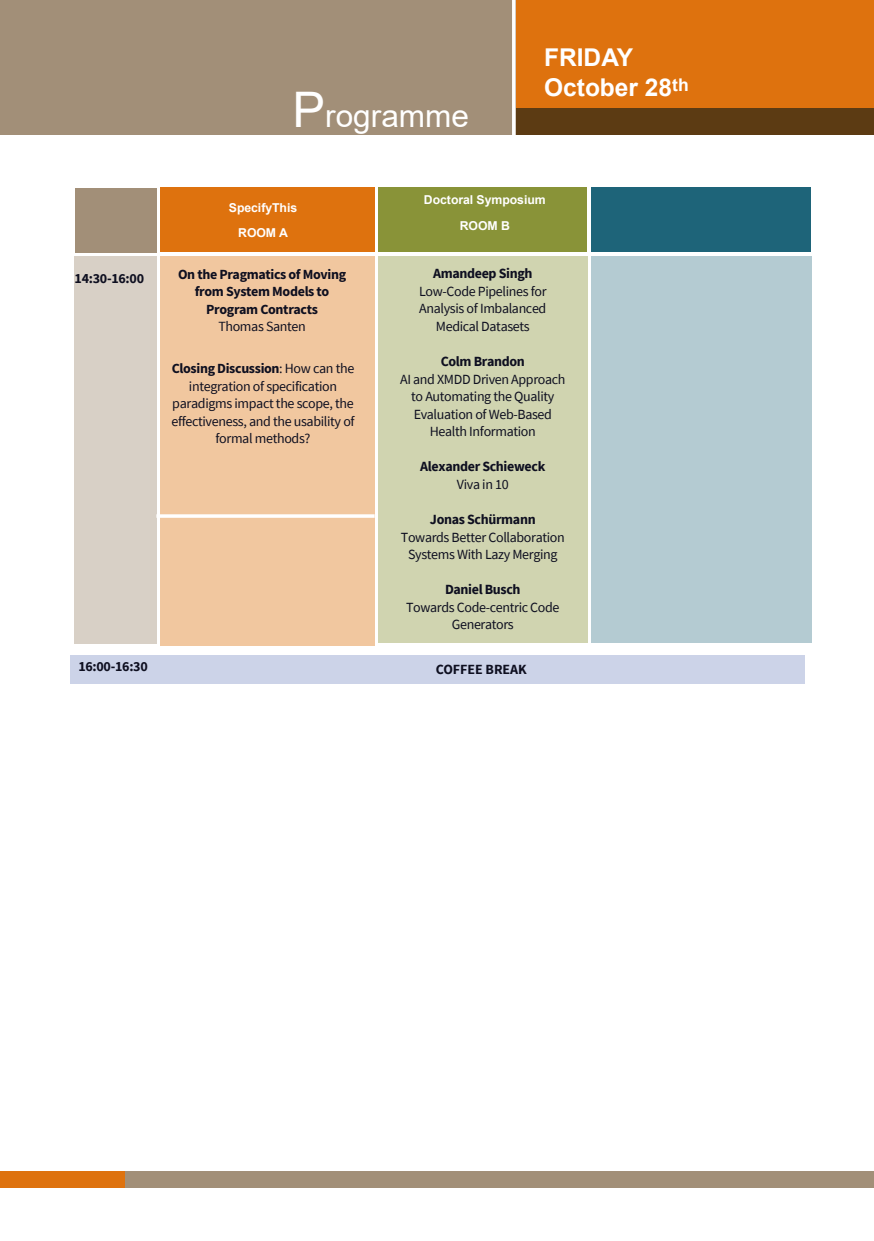
<style>
.page{position:relative;width:874px;height:1241px;background:#fff}
.page>*{position:absolute;margin:0;border:0;box-sizing:border-box;transform-origin:0 0}
.t1{font:31.5px "Arial";color:#fff}
.t2{font:700 24.5px/29.4px "Arial";color:#fff}
.t3{font:14px/17.5px "Source Sans Pro";letter-spacing:-.025em;color:#0e0f20;text-align:center}
.t4{font:700 14px/17.5px "Source Sans Pro";letter-spacing:-.025em;color:#0e0f20;text-align:center}
.t5{font:700 14px "Source Sans Pro";letter-spacing:-.005em;color:#0e0f20}
.t6{font:700 12.25px/25.2px "Arial";letter-spacing:-.005em;color:#fff;text-align:center}
.s1{font-size:49px}
.s2{font-weight:700}
</style>
<div class="page">
<div style="left:0;top:1171px;width:873px;height:17px;background:#a28f78"></div>
<div style="left:0;top:1171px;width:124px;height:17px;background:#de720e"></div>
<div style="left:0;top:0;width:546px;height:135px;background:#a28f78"></div>
<div style="left:516px;top:0;width:357px;height:108px;background:#de720e"></div>
<div style="left:516px;top:108px;width:357px;height:27px;background:#5c3b13"></div>
<div style="left:160px;top:187px;width:214px;height:65px;background:#de720e"></div>
<div style="left:378px;top:187px;width:209px;height:65px;background:#899338"></div>
<div style="left:590px;top:187px;width:220px;height:65px;background:#1e6479"></div>
<div style="left:160px;top:256px;width:214px;height:389px;background:#f1c79f"></div>
<div style="left:377px;top:256px;width:210px;height:386px;background:#d0d4b0"></div>
<div style="left:591px;top:256px;width:220px;height:386px;background:#b4cbd2"></div>
<div style="left:69px;top:655px;width:735px;height:29px;background:#ccd3e8"></div>
<div style="left:75px;top:188px;width:82px;height:64px;background:#a28f78"></div>
<div style="left:74px;top:256px;width:82px;height:388px;background:#d8d0c6"></div>
<hr style="left:512px;top:0;width:3px;height:137px;background:#fff">
<hr style="left:156px;top:515px;width:218px;height:2px;background:#fff">
<p class="t4" style="left:75px;top:270px;width:71px">14:30-16:00</p>
<p class="t4" style="left:78px;top:657px;width:71px">16:00-16:30</p>
<h1 class="t1" style="left:292px;top:94px;width:178px"><span class="s1">P</span>rogramme</h1>
<h2 class="t2" style="left:544px;top:43px;width:146px">FRIDAY<br>October 28<sup>th</sup></h2>
<p class="t6" style="left:229px;top:195px;width:70px">SpecifyThis<br>ROOM A</p>
<p class="t4" style="left:178px;top:265px;width:170px">On the Pragmatics of Moving from System Models to<br>Program Contracts</p>
<p class="t3" style="left:218px;top:318px;width:89px">Thomas Santen</p>
<p class="t3" style="left:171px;top:360px;width:185px"><span class="s2">Closing Discussion</span>: How can the integration of specification paradigms impact the scope, the effectiveness, and the usability of formal methods?</p>
<p class="t6" style="left:423px;top:188px;width:123px">Doctoral Symposium<br>ROOM B</p>
<p class="t4" style="left:433px;top:264px;width:101px">Amandeep Singh</p>
<p class="t3" style="left:419px;top:282px;width:129px">Low-Code Pipelines for<br>Analysis of Imbalanced<br>Medical Datasets</p>
<p class="t4" style="left:440px;top:352px;width:86px">Colm Brandon</p>
<p class="t3" style="left:400px;top:370px;width:167px">AI and XMDD Driven Approach to Automating the Quality<br>Evaluation of Web-Based<br>Health Information</p>
<p class="t4" style="left:420px;top:457px;width:126px">Alexander Schieweck</p>
<p class="t3" style="left:456px;top:475px;width:53px">Viva in 10</p>
<p class="t4" style="left:430px;top:510px;width:107px">Jonas Schürmann</p>
<p class="t3" style="left:400px;top:528px;width:165px">Towards Better Collaboration<br>Systems With Lazy Merging</p>
<p class="t4" style="left:445px;top:580px;width:77px">Daniel Busch</p>
<p class="t3" style="left:406px;top:598px;width:155px">Towards Code-centric Code<br>Generators</p>
<p class="t5" style="left:435px;top:660px;width:92px">COFFEE BREAK</p>
</div>
